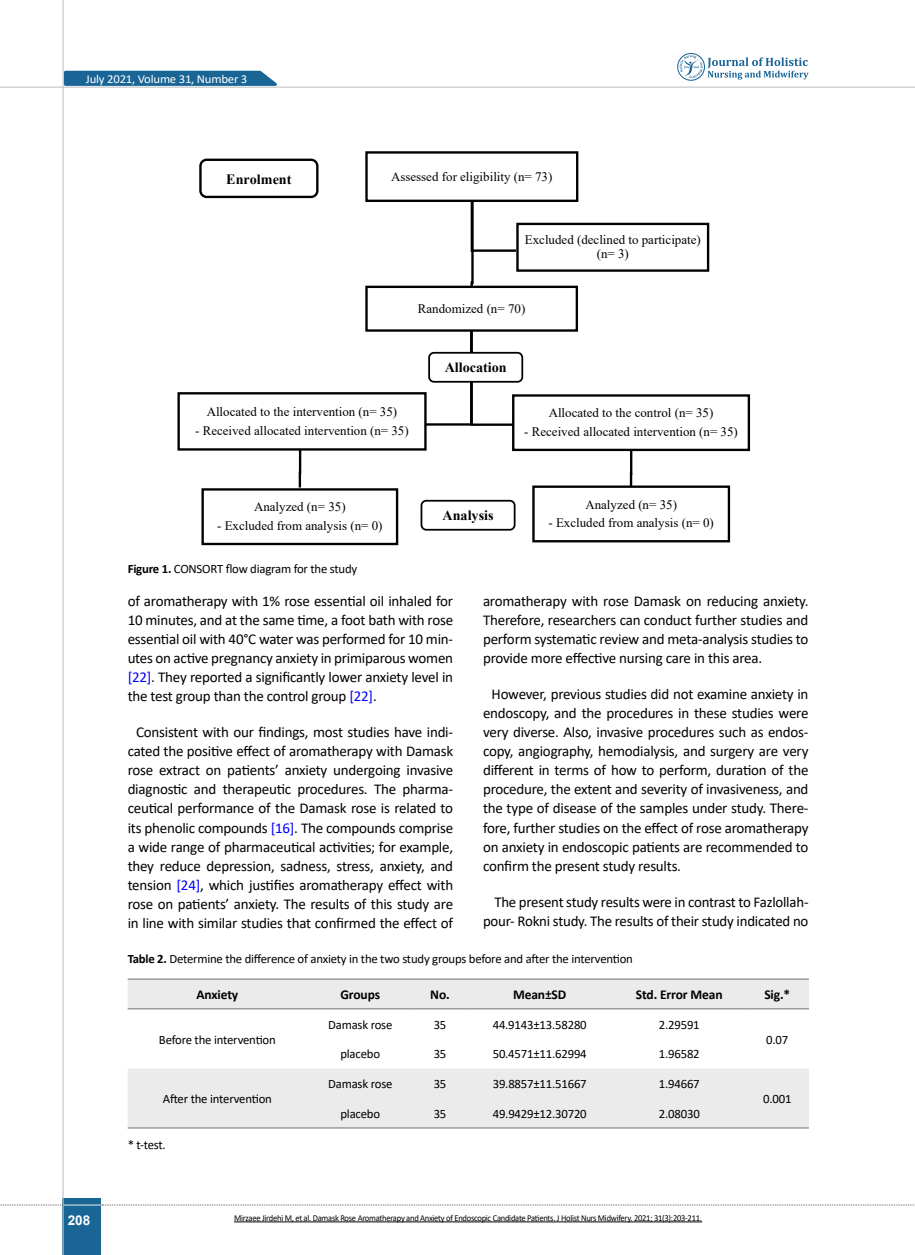
<style>
.page{position:relative;width:915px;height:1255px;background:#fff}
.page>*{position:absolute;margin:0;border:0;box-sizing:border-box;transform-origin:0 0}
.t1{font:15px/19px "Calibri";letter-spacing:-.015em;color:#000;text-align:justify}
.t2{font:700 14.1px "Times New Roman";color:#000}
.t3{font:700 13.5px "Calibri";letter-spacing:-.01em;color:#000}
.t4{font:700 13.5px "Arial";color:#fff}
.t5{font:12.9px/13.5px "Times New Roman";color:#000;text-align:center}
.t6{font:12.75px "Calibri";letter-spacing:-.015em;color:#000}
.t7{font:12.15px "Calibri";letter-spacing:-.015em;color:#fff;scale:1.05 1}
.t8{font:9px "Calibri";letter-spacing:-.03em;color:#000;scale:.95 1}
.s1{font-weight:700}
.s2{color:#00f}
</style>
<div class="page">
<div style="left:63px;top:1198px;width:38px;height:56px;background:#196596"></div>
<hr style="left:62px;top:0;width:2px;height:1254px;background:#c2c4c6">
<hr style="left:0;top:87px;width:914px;height:1px;background:#c2c4c6">
<hr style="left:63px;top:1204px;width:38px;height:1px;background:#ebebec">
<svg style="left:0;top:1204px;width:63px;height:1px"></svg>
<svg style="left:102px;top:1204px;width:813px;height:1px"></svg>
<svg style="left:62px;top:69px;width:222px;height:18px;background:#4984ab"></svg>
<svg style="left:677px;top:53px;width:131px;height:28px"></svg>
<svg style="left:128px;top:979px;width:680px;height:148px;fill:#ebebec"></svg>
<hr style="left:128px;top:978px;width:179px;height:1px;background:#6d6e71">
<hr style="left:307px;top:978px;width:106px;height:1px;background:#6d6e71">
<hr style="left:413px;top:978px;width:53px;height:1px;background:#6d6e71">
<hr style="left:466px;top:978px;width:146px;height:1px;background:#6d6e71">
<hr style="left:612px;top:978px;width:133px;height:1px;background:#6d6e71">
<hr style="left:745px;top:978px;width:63px;height:1px;background:#6d6e71">
<hr style="left:128px;top:1008px;width:179px;height:1px;background:#6d6e71">
<hr style="left:307px;top:1008px;width:106px;height:1px;background:#6d6e71">
<hr style="left:413px;top:1008px;width:53px;height:1px;background:#6d6e71">
<hr style="left:466px;top:1008px;width:146px;height:1px;background:#6d6e71">
<hr style="left:612px;top:1008px;width:133px;height:1px;background:#6d6e71">
<hr style="left:745px;top:1008px;width:63px;height:1px;background:#6d6e71">
<hr style="left:128px;top:1127px;width:179px;height:1px;background:#6d6e71">
<hr style="left:745px;top:1127px;width:63px;height:1px;background:#6d6e71">
<hr style="left:307px;top:1127px;width:106px;height:1px;background:#6d6e71">
<hr style="left:413px;top:1127px;width:53px;height:1px;background:#6d6e71">
<hr style="left:466px;top:1127px;width:146px;height:1px;background:#6d6e71">
<hr style="left:612px;top:1127px;width:133px;height:1px;background:#6d6e71">
<svg style="left:628px;top:451px;width:5px;height:34px"></svg>
<svg style="left:297px;top:450px;width:5px;height:38px"></svg>
<svg style="left:426px;top:332px;width:96px;height:95px"></svg>
<svg style="left:469px;top:202px;width:49px;height:84px"></svg>
<div style="left:365px;top:151px;width:213px;height:51px;border:2px solid #000"></div>
<div style="left:365px;top:286px;width:213px;height:46px;border:2px solid #000"></div>
<div style="left:177px;top:392px;width:249px;height:58px;border:2px solid #000"></div>
<div style="left:201px;top:488px;width:197px;height:57px;border:2px solid #000"></div>
<div style="left:513px;top:395px;width:235px;height:55px;background:#fff"></div>
<div style="left:512px;top:394px;width:237px;height:57px;border:2px solid #000"></div>
<div style="left:532px;top:485px;width:197px;height:57px;border:2px solid #000"></div>
<div style="left:516px;top:223px;width:193px;height:49px;border:2px solid #000"></div>
<div style="left:199px;top:159px;width:119px;height:39px;background:#fff;border:2px solid #000;border-radius:6px"></div>
<div style="left:428px;top:352px;width:95px;height:30px;background:#fff;border:2px solid #000;border-radius:5px"></div>
<div style="left:420px;top:500px;width:95px;height:30px;background:#fff;border:2px solid #000;border-radius:5px"></div>
<hr style="left:234px;top:1221px;width:468px;height:1px;background:#000">
<p class="t7" style="left:86px;top:70px;width:155px">July 2021, Volume 31, Number 3</p>
<p class="t2" style="left:226px;top:169px;width:67px">Enrolment</p>
<p class="t5" style="left:391px;top:169px;width:163px">Assessed for eligibility (n= 73)</p>
<p class="t5" style="left:524px;top:233px;width:177px">Excluded (declined to participate) (n= 3)</p>
<p class="t5" style="left:418px;top:301px;width:109px">Randomized (n= 70)</p>
<p class="t2" style="left:444px;top:357px;width:64px">Allocation</p>
<p class="t5" style="left:207px;top:404px;width:192px">Allocated to the intervention (n= 35)</p>
<p class="t5" style="left:195px;top:423px;width:215px">- Received allocated intervention (n= 35)</p>
<p class="t5" style="left:254px;top:500px;width:93px">Analyzed (n= 35)</p>
<p class="t5" style="left:217px;top:518px;width:167px">- Excluded from analysis (n= 0)</p>
<p class="t6" style="left:128px;top:560px;width:231px"><span class="s1">Figure 1.</span> CONSORT flow diagram for the study</p>
<p class="t2" style="left:442px;top:505px;width:53px">Analysis</p>
<p class="t5" style="left:548px;top:406px;width:166px">Allocated to the control (n= 35)</p>
<p class="t5" style="left:524px;top:424px;width:215px">- Received allocated intervention (n= 35)</p>
<p class="t5" style="left:585px;top:497px;width:93px">Analyzed (n= 35)</p>
<p class="t5" style="left:548px;top:515px;width:167px">- Excluded from analysis (n= 0)</p>
<p class="t1" style="left:128px;top:591px;width:327px">of aromatherapy with 1% rose essential oil inhaled for 10 minutes, and at the same time, a foot bath with rose essential oil with 40°C water was performed for 10 min&shy;utes on active pregnancy anxiety in primiparous women <span class="s2">[22]</span>. They reported a significantly lower anxiety level in the test group than the control group <span class="s2">[22]</span>.</p>
<p class="t1" style="left:128px;top:722px;width:327px;text-align:center">Consistent with our findings, most studies have indi&shy;cated the positive effect of aromatherapy with Damask rose extract on patients’ anxiety undergoing invasive diagnostic and therapeutic procedures. The pharma&shy;ceutical performance of the Damask rose is related to its phenolic compounds <span class="s2">[16]</span>. The compounds comprise a wide range of pharmaceutical activities; for example, they reduce depression, sadness, stress, anxiety, and tension <span class="s2">[24]</span>, which justifies aromatherapy effect with rose on patients’ anxiety. The results of this study are in line with similar studies that confirmed the effect of</p>
<p class="t1" style="left:483px;top:591px;width:327px">aromatherapy with rose Damask on reducing anxiety.<br>Therefore, researchers can conduct further studies and perform systematic review and meta-analysis studies to provide more effective nursing care in this area.</p>
<p class="t1" style="left:483px;top:684px;width:327px;text-indent:9px">However, previous studies did not examine anxiety in endoscopy, and the procedures in these studies were very diverse. Also, invasive procedures such as endos&shy;copy, angiography, hemodialysis, and surgery are very different in terms of how to perform, duration of the procedure, the extent and severity of invasiveness, and the type of disease of the samples under study. There&shy;fore, further studies on the effect of rose aromatherapy on anxiety in endoscopic patients are recommended to confirm the present study results.</p>
<p class="t1" style="left:483px;top:891px;width:327px;text-align:right">The present study results were in contrast to Fazlollah&shy;pour- Rokni study. The results of their study indicated no</p>
<p class="t6" style="left:128px;top:949px;width:506px"><span class="s1">Table 2.</span> Determine the difference of anxiety in the two study groups before and after the intervention</p>
<p class="t3" style="left:196px;top:984px;width:43px">Anxiety</p>
<p class="t3" style="left:340px;top:984px;width:41px">Groups</p>
<p class="t3" style="left:430px;top:984px;width:21px">No.</p>
<p class="t3" style="left:513px;top:984px;width:55px">Mean±SD</p>
<p class="t3" style="left:635px;top:984px;width:88px">Std. Error Mean</p>
<p class="t3" style="left:764px;top:984px;width:27px">Sig.*</p>
<p class="t6" style="left:159px;top:1030px;width:118px">Before the intervention</p>
<p class="t2" style="left:161px;top:626px;width:304px">Figure 1: CONSORT Flow Diagram for the Study</p>
<p class="t6" style="left:328px;top:1015px;width:66px">Damask rose</p>
<p class="t6" style="left:433px;top:1015px;width:14px">35</p>
<p class="t6" style="left:492px;top:1015px;width:95px">44.9143±13.58280</p>
<p class="t6" style="left:658px;top:1015px;width:42px">2.29591</p>
<p class="t6" style="left:766px;top:1030px;width:24px">0.07</p>
<p class="t6" style="left:340px;top:1045px;width:41px">placebo</p>
<p class="t6" style="left:433px;top:1045px;width:14px">35</p>
<p class="t6" style="left:492px;top:1045px;width:95px">50.4571±11.62994</p>
<p class="t6" style="left:658px;top:1045px;width:42px">1.96582</p>
<p class="t4" style="left:68px;top:1210px;width:24px">208</p>
<p class="t6" style="left:163px;top:1089px;width:110px">After the intervention</p>
<p class="t6" style="left:128px;top:1135px;width:40px">* t-test.</p>
<p class="t6" style="left:328px;top:1074px;width:66px">Damask rose</p>
<p class="t6" style="left:433px;top:1074px;width:14px">35</p>
<p class="t6" style="left:492px;top:1074px;width:95px">39.8857±11.51667</p>
<p class="t6" style="left:658px;top:1074px;width:42px">1.94667</p>
<p class="t6" style="left:340px;top:1104px;width:41px">placebo</p>
<p class="t6" style="left:433px;top:1104px;width:14px">35</p>
<p class="t6" style="left:492px;top:1104px;width:95px">49.9429±12.30720</p>
<p class="t6" style="left:658px;top:1104px;width:42px">2.08030</p>
<p class="t8" style="left:234px;top:1211px;width:494px">Mirzaee Jirdehi M, et al. Damask Rose Aromatherapy and Anxiety of Endoscopic Candidate Patients. J Holist Nurs Midwifery. 2021; 31(3):203-211.</p>
<p class="t6" style="left:763px;top:1089px;width:30px">0.001</p>
</div>
